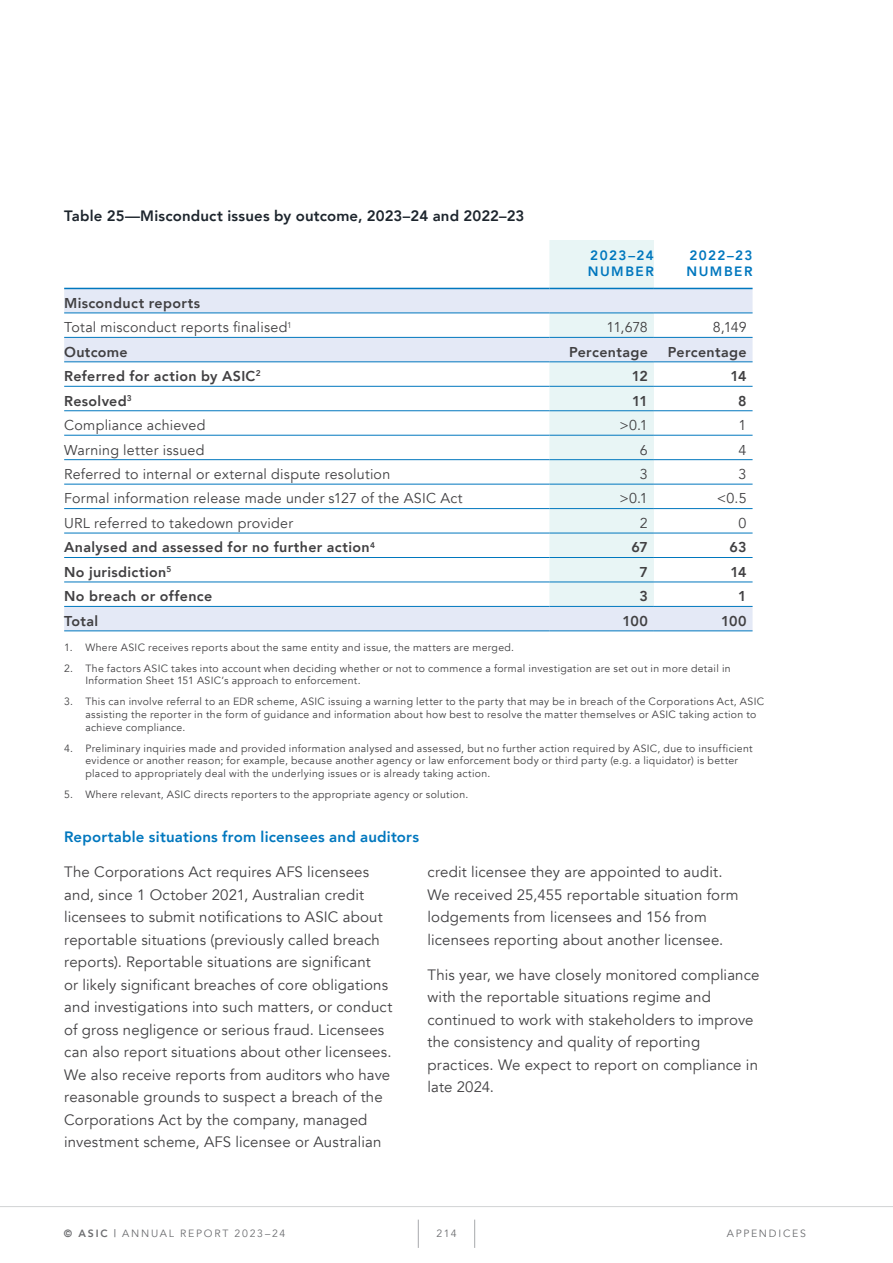
<style>
.page{position:relative;width:893px;height:1263px;background:#fff}
.page>*{position:absolute;margin:0;border:0;box-sizing:border-box;transform-origin:0 0}
.Body_Copy{font:15px/22.5px "Avenir";letter-spacing:.01em;color:#414042}
.t1{font:800 15px "Avenir";letter-spacing:.01em;color:#1d252d}
.t2{font:800 15px "Avenir";letter-spacing:.01em;color:#0077be}
.Table_Body_Copy{font:14.25px "Avenir";letter-spacing:.02em;color:#414042}
.Table_Body_Copy-2{font:800 14.25px "Avenir";letter-spacing:.025em;color:#414042}
.Table_Header{font:800 13.5px "Avenir";letter-spacing:.11em;color:#0077be}
.Footnote{font:10.5px/12.6px "Avenir";letter-spacing:.03em;color:#414042}
.t3{font:10.5px "Avenir";letter-spacing:.165em;color:#6d6e71}
.s1{font-weight:800}
.s2{font-weight:500}
</style>
<div class="page">
<svg style="left:64px;top:240px;width:689px;height:390px"></svg>
<hr style="left:64px;top:288px;width:485px;height:1px;background:#0077be">
<hr style="left:549px;top:288px;width:105px;height:1px;background:#0077be">
<hr style="left:654px;top:288px;width:99px;height:1px;background:#0077be">
<hr style="left:64px;top:630px;width:485px;height:1px;background:#0077be">
<hr style="left:549px;top:630px;width:105px;height:1px;background:#0077be">
<hr style="left:654px;top:630px;width:99px;height:1px;background:#0077be">
<hr style="left:64px;top:313px;width:485px;height:1px;background:#0077be">
<hr style="left:549px;top:313px;width:105px;height:1px;background:#0077be">
<hr style="left:654px;top:313px;width:99px;height:1px;background:#0077be">
<hr style="left:64px;top:337px;width:485px;height:1px;background:#0077be">
<hr style="left:549px;top:337px;width:105px;height:1px;background:#0077be">
<hr style="left:654px;top:337px;width:99px;height:1px;background:#0077be">
<hr style="left:64px;top:362px;width:485px;height:1px;background:#0077be">
<hr style="left:549px;top:362px;width:105px;height:1px;background:#0077be">
<hr style="left:654px;top:362px;width:99px;height:1px;background:#0077be">
<hr style="left:64px;top:386px;width:485px;height:1px;background:#0077be">
<hr style="left:549px;top:386px;width:105px;height:1px;background:#0077be">
<hr style="left:654px;top:386px;width:99px;height:1px;background:#0077be">
<hr style="left:64px;top:410px;width:485px;height:1px;background:#0077be">
<hr style="left:549px;top:410px;width:105px;height:1px;background:#0077be">
<hr style="left:654px;top:410px;width:99px;height:1px;background:#0077be">
<hr style="left:64px;top:435px;width:485px;height:1px;background:#0077be">
<hr style="left:549px;top:435px;width:105px;height:1px;background:#0077be">
<hr style="left:654px;top:435px;width:99px;height:1px;background:#0077be">
<hr style="left:64px;top:459px;width:485px;height:1px;background:#0077be">
<hr style="left:549px;top:459px;width:105px;height:1px;background:#0077be">
<hr style="left:654px;top:459px;width:99px;height:1px;background:#0077be">
<hr style="left:64px;top:484px;width:485px;height:1px;background:#0077be">
<hr style="left:549px;top:484px;width:105px;height:1px;background:#0077be">
<hr style="left:654px;top:484px;width:99px;height:1px;background:#0077be">
<hr style="left:64px;top:508px;width:485px;height:1px;background:#0077be">
<hr style="left:549px;top:508px;width:105px;height:1px;background:#0077be">
<hr style="left:654px;top:508px;width:99px;height:1px;background:#0077be">
<hr style="left:64px;top:533px;width:485px;height:1px;background:#0077be">
<hr style="left:549px;top:533px;width:105px;height:1px;background:#0077be">
<hr style="left:654px;top:533px;width:99px;height:1px;background:#0077be">
<hr style="left:64px;top:557px;width:485px;height:1px;background:#0077be">
<hr style="left:549px;top:557px;width:105px;height:1px;background:#0077be">
<hr style="left:654px;top:557px;width:99px;height:1px;background:#0077be">
<hr style="left:64px;top:582px;width:485px;height:1px;background:#0077be">
<hr style="left:549px;top:582px;width:105px;height:1px;background:#0077be">
<hr style="left:654px;top:582px;width:99px;height:1px;background:#0077be">
<hr style="left:64px;top:606px;width:485px;height:1px;background:#0077be">
<hr style="left:549px;top:606px;width:105px;height:1px;background:#0077be">
<hr style="left:654px;top:606px;width:99px;height:1px;background:#0077be">
<hr style="left:0;top:1206px;width:893px;height:1px;background:#d1d3d4">
<svg style="left:418px;top:1219px;width:1px;height:29px"></svg>
<svg style="left:474px;top:1219px;width:1px;height:29px"></svg>
<p class="t1" style="left:64px;top:204px;width:462px">Table 25—Misconduct issues by outcome, 2023–24 and 2022–23</p>
<p class="Table_Header" style="left:590px;top:244px;width:65px">2023–24</p>
<p class="Table_Header" style="left:588px;top:260px;width:68px">NUMBER</p>
<p class="Table_Header" style="left:689px;top:244px;width:65px">2022–23</p>
<p class="Table_Header" style="left:686px;top:260px;width:68px">NUMBER</p>
<p class="Table_Body_Copy-2" style="left:64px;top:292px;width:137px">Misconduct reports</p>
<p class="Table_Body_Copy" style="left:64px;top:319px;width:229px">Total misconduct reports finalised<sup>1</sup></p>
<p class="Table_Body_Copy" style="left:607px;top:319px;width:43px">11,678</p>
<p class="Table_Body_Copy" style="left:713px;top:319px;width:35px">8,149</p>
<p class="Table_Body_Copy-2" style="left:64px;top:341px;width:65px">Outcome</p>
<p class="Table_Body_Copy-2" style="left:569px;top:341px;width:80px">Percentage</p>
<p class="Table_Body_Copy-2" style="left:668px;top:341px;width:80px">Percentage</p>
<p class="Table_Body_Copy-2" style="left:64px;top:365px;width:198px">Referred for action by ASIC<sup>2</sup></p>
<p class="Table_Body_Copy-2" style="left:632px;top:365px;width:18px">12</p>
<p class="Table_Body_Copy-2" style="left:730px;top:365px;width:18px">14</p>
<p class="Table_Body_Copy-2" style="left:64px;top:390px;width:69px">Resolved<sup>3</sup></p>
<p class="Table_Body_Copy-2" style="left:632px;top:390px;width:17px">11</p>
<p class="Table_Body_Copy-2" style="left:738px;top:390px;width:10px">8</p>
<p class="Table_Body_Copy" style="left:64px;top:417px;width:143px">Compliance achieved</p>
<p class="Table_Body_Copy" style="left:619px;top:417px;width:30px">&gt;0.1</p>
<p class="Table_Body_Copy" style="left:739px;top:417px;width:9px">1</p>
<p class="Table_Body_Copy" style="left:64px;top:441px;width:142px">Warning letter issued</p>
<p class="Table_Body_Copy" style="left:640px;top:441px;width:9px">6</p>
<p class="Table_Body_Copy" style="left:739px;top:441px;width:9px">4</p>
<p class="Table_Body_Copy" style="left:64px;top:466px;width:328px">Referred to internal or external dispute resolution</p>
<p class="Table_Body_Copy" style="left:640px;top:466px;width:9px">3</p>
<p class="Table_Body_Copy" style="left:739px;top:466px;width:9px">3</p>
<p class="Table_Body_Copy" style="left:64px;top:490px;width:400px">Formal information release made under s127 of the ASIC Act</p>
<p class="Table_Body_Copy" style="left:619px;top:490px;width:30px">&gt;0.1</p>
<p class="Table_Body_Copy" style="left:717px;top:490px;width:31px">&lt;0.5</p>
<p class="Table_Body_Copy" style="left:64px;top:514px;width:230px">URL referred to takedown provider</p>
<p class="Table_Body_Copy" style="left:640px;top:514px;width:9px">2</p>
<p class="Table_Body_Copy" style="left:739px;top:514px;width:9px">0</p>
<p class="Table_Body_Copy-2" style="left:64px;top:536px;width:312px">Analysed and assessed for no further action<sup>4</sup></p>
<p class="Table_Body_Copy-2" style="left:631px;top:536px;width:18px">67</p>
<p class="Table_Body_Copy-2" style="left:729px;top:536px;width:19px">63</p>
<p class="Table_Body_Copy-2" style="left:64px;top:561px;width:109px">No jurisdiction<sup>5</sup></p>
<p class="Table_Body_Copy-2" style="left:639px;top:561px;width:10px">7</p>
<p class="Table_Body_Copy-2" style="left:730px;top:561px;width:18px">14</p>
<p class="Table_Body_Copy-2" style="left:64px;top:585px;width:150px">No breach or offence</p>
<p class="Table_Body_Copy-2" style="left:639px;top:585px;width:10px">3</p>
<p class="Table_Body_Copy-2" style="left:738px;top:585px;width:10px">1</p>
<p class="Table_Body_Copy-2" style="left:64px;top:610px;width:36px">Total</p>
<p class="Table_Body_Copy-2" style="left:622px;top:610px;width:27px">100</p>
<p class="Table_Body_Copy-2" style="left:721px;top:610px;width:27px">100</p>
<p class="Footnote" style="left:64px;top:641px;width:451px">1. Where ASIC receives reports about the same entity and issue, the matters are merged.</p>
<p class="Footnote" style="left:85px;top:662px;width:647px;text-indent:-21px">2. The factors ASIC takes into account when deciding whether or not to commence a formal investigation are set out in more detail in<br>Information Sheet 151 ASIC’s approach to enforcement.</p>
<p class="Footnote" style="left:85px;top:696px;width:680px;text-indent:-21px">3. This can involve referral to an EDR scheme, ASIC issuing a warning letter to the party that may be in breach of the Corporations Act, ASIC assisting the reporter in the form of guidance and information about how best to resolve the matter themselves or ASIC taking action to achieve compliance.</p>
<p class="Footnote" style="left:85px;top:742px;width:669px;text-indent:-21px">4. Preliminary inquiries made and provided information analysed and assessed, but no further action required by ASIC, due to insufficient evidence or another reason; for example, because another agency or law enforcement body or third party (e.g. a liquidator) is better placed to appropriately deal with the underlying issues or is already taking action.</p>
<p class="Footnote" style="left:64px;top:788px;width:406px">5. Where relevant, ASIC directs reporters to the appropriate agency or solution.</p>
<h4 class="t2" style="left:64px;top:825px;width:356px">Reportable situations from licensees and auditors</h4>
<p class="Body_Copy" style="left:64px;top:861px;width:330px">The Corporations Act requires AFS licensees and, since 1 October 2021, Australian credit licensees to submit notifications to ASIC about reportable situations (previously called breach reports). Reportable situations are significant<br>or likely significant breaches of core obligations and investigations into such matters, or conduct of gross negligence or serious fraud. Licensees can also report situations about other licensees.<br>We also receive reports from auditors who have reasonable grounds to suspect a breach of the Corporations Act by the company, managed investment scheme, AFS licensee or Australian</p>
<p class="Body_Copy" style="left:428px;top:861px;width:313px">credit licensee they are appointed to audit.<br>We received 25,455 reportable situation form lodgements from licensees and 156 from licensees reporting about another licensee.</p>
<p class="Body_Copy" style="left:428px;top:964px;width:333px">This year, we have closely monitored compliance with the reportable situations regime and continued to work with stakeholders to improve the consistency and quality of reporting practices. We expect to report on compliance in late 2024.</p>
<p class="t3" style="left:64px;top:1227px;width:223px"><span class="s1">© ASIC</span> <span class="s2">|</span> ANNUAL REPORT 2023–24</p>
<p class="t3" style="left:436px;top:1227px;width:22px">214</p>
<p class="t3" style="left:727px;top:1227px;width:81px">APPENDICES</p>
</div>
